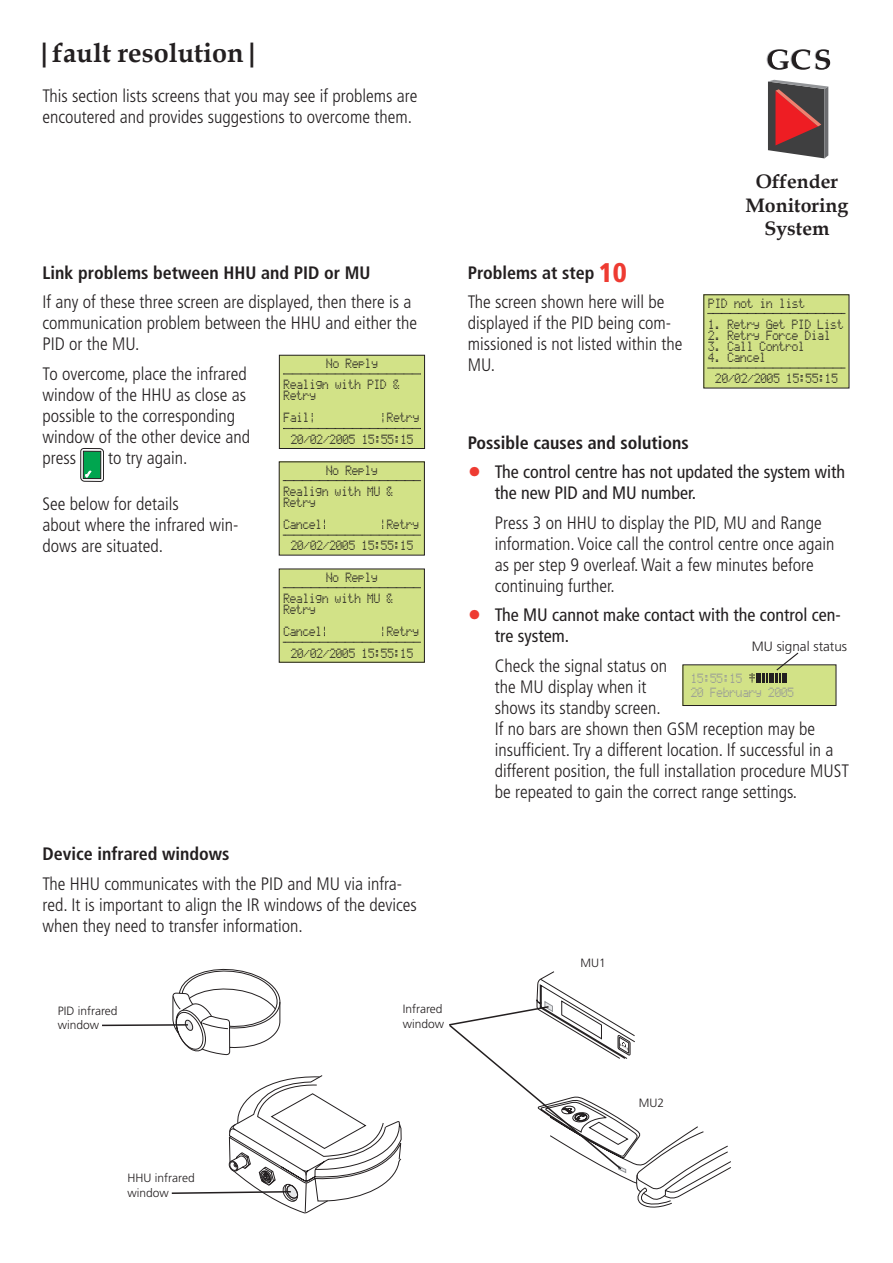
<style>
.page{position:relative;width:893px;height:1263px;background:#fff}
.page>*{position:absolute;margin:0;border:0;box-sizing:border-box;transform-origin:0 0}
.t1{font:700 27px "Book Antiqua";color:#231f20}
.t2{font:700 19.5px/23.4px "Book Antiqua";color:#231f20;text-align:center}
.Body_steps{font:300 condensed 18px/21px "Frutiger";color:#231f20}
.Body_steps-2{font:condensed 18px/21px "Frutiger";color:#231f20}
.Body_steps-3{font:700 condensed 18px "Frutiger";color:#231f20}
.t3{font:13.5px/21.5px "Motorola LCD Display";color:#231f20;scale:.82 1}
.t4{font:13.5px/14.7px "Motorola LCD Display";color:#939598;scale:.82 1}
.Diagram_Body{font:300 13.5px "Frutiger";color:#231f20}
.Diagram_Body-2{font:300 12px/14.4px "Frutiger";color:#231f20}
.s1{font-weight:900;font-size:27px;color:#ee3b32}
</style>
<div class="page">
<svg style="left:81px;top:448px;width:23px;height:34px"></svg>
<div style="left:704px;top:295px;width:145px;height:93px;background:#d2e287"></div>
<div style="left:703px;top:294px;width:146px;height:94px;border:1px solid #231f20"></div>
<svg style="left:707px;top:313px;width:138px;height:1px"></svg>
<svg style="left:707px;top:367px;width:138px;height:2px"></svg>
<div style="left:683px;top:665px;width:153px;height:40px;background:#d2e287"></div>
<div style="left:682px;top:664px;width:154px;height:42px;border:1px solid #231f20"></div>
<svg style="left:749px;top:652px;width:51px;height:30px"></svg>
<div style="left:279px;top:569px;width:145px;height:93px;background:#d2e287"></div>
<div style="left:279px;top:568px;width:146px;height:95px;border:1px solid #231f20"></div>
<svg style="left:283px;top:587px;width:138px;height:1px"></svg>
<svg style="left:283px;top:642px;width:138px;height:1px"></svg>
<div style="left:279px;top:462px;width:145px;height:93px;background:#d2e287"></div>
<div style="left:279px;top:461px;width:146px;height:95px;border:1px solid #231f20"></div>
<svg style="left:283px;top:480px;width:138px;height:1px"></svg>
<svg style="left:283px;top:535px;width:138px;height:1px"></svg>
<div style="left:279px;top:355px;width:146px;height:93px;background:#d2e287"></div>
<div style="left:279px;top:355px;width:146px;height:94px;border:1px solid #231f20"></div>
<svg style="left:283px;top:373px;width:138px;height:1px"></svg>
<svg style="left:283px;top:428px;width:138px;height:1px"></svg>
<svg style="left:171px;top:1075px;width:230px;height:138px"></svg>
<svg style="left:102px;top:968px;width:178px;height:87px"></svg>
<svg style="left:449px;top:971px;width:282px;height:237px"></svg>
<svg style="left:768px;top:80px;width:60px;height:78px;background:#874f50"></svg>
<svg style="left:767px;top:49px;width:63px;height:21px"></svg>
<p class="t1" style="left:36px;top:35px;width:225px">|fault resolution|</p>
<p class="Body_steps" style="left:43px;top:85px;width:376px">This section lists screens that you may see if problems are encoutered and provides suggestions to overcome them.</p>
<p class="Body_steps-3" style="left:43px;top:262px;width:329px">Link problems between HHU and PID or MU</p>
<p class="Body_steps" style="left:43px;top:292px;width:376px">If any of these three screen are displayed, then there is a communication problem between the HHU and either the<br>PID or the MU.</p>
<p class="Body_steps" style="left:43px;top:363px;width:209px">To overcome, place the infrared window of the HHU as close as possible to the corresponding window of the other device and press</p>
<p class="t3" style="left:326px;top:354px;width:64px">No Reply</p>
<p class="t3" style="left:284px;top:380px;width:143px;line-height:11.1px">Realign with PID &amp;<br>Retry</p>
<p class="t3" style="left:284px;top:408px;width:33px">Fail</p>
<p class="t3" style="left:291px;top:408px;width:158px;text-indent:96px">Retry<br>20/02/2005 15:55:15</p>
<p class="Body_steps" style="left:108px;top:447px;width:81px">to try again.</p>
<p class="Body_steps" style="left:43px;top:494px;width:197px">See below for details<br>about where the infrared win&shy;dows are situated.</p>
<p class="t3" style="left:326px;top:460px;width:64px">No Reply</p>
<p class="t3" style="left:283px;top:487px;width:135px;line-height:11.1px">Realign with MU &amp;<br>Retry</p>
<p class="t3" style="left:283px;top:515px;width:49px">Cancel</p>
<p class="t3" style="left:291px;top:515px;width:158px;text-indent:96px">Retry<br>20/02/2005 15:55:15</p>
<p class="t3" style="left:326px;top:568px;width:64px">No Reply</p>
<p class="t3" style="left:283px;top:594px;width:135px;line-height:11.1px">Realign with MU &amp;<br>Retry</p>
<p class="t3" style="left:283px;top:622px;width:49px">Cancel</p>
<p class="t3" style="left:291px;top:622px;width:158px;text-indent:96px">Retry<br>20/02/2005 15:55:15</p>
<p class="Body_steps-3" style="left:43px;top:843px;width:189px">Device infrared windows</p>
<p class="Body_steps" style="left:43px;top:873px;width:376px">The HHU communicates with the PID and MU via infra&shy;red. It is important to align the IR windows of the devices when they need to transfer information.</p>
<p class="Diagram_Body-2" style="left:58px;top:1003px;width:61px">PID infrared window</p>
<p class="Diagram_Body-2" style="left:403px;top:1002px;width:43px">Infrared window</p>
<p class="Body_steps-3" style="left:468px;top:262px;width:161px">Problems at step <span class="s1">10</span></p>
<p class="Body_steps" style="left:468px;top:292px;width:216px">The screen shown here will be displayed if the PID being com&shy;missioned is not listed within the<br>MU.</p>
<p class="t2" style="left:745px;top:170px;width:104px">Offender<br>Monitoring<br>System</p>
<p class="t3" style="left:708px;top:293px;width:119px">PID not in list</p>
<p class="t3" style="left:708px;top:315px;width:167px">1. Retry Get PID List</p>
<p class="t3" style="left:708px;top:326px;width:151px">2. Retry Force Dial</p>
<p class="t3" style="left:708px;top:337px;width:119px">3. Call Control</p>
<p class="t3" style="left:715px;top:348px;width:151px;text-indent:-7px">4. Cancel<br>20/02/2005 15:55:15</p>
<p class="Body_steps-3" style="left:468px;top:432px;width:223px">Possible causes and solutions</p>
<p class="Body_steps-2" style="left:495px;top:462px;width:352px;text-indent:-27px"><span class="s1">•</span> The control centre has not updated the system with the new PID and MU number.</p>
<p class="Body_steps" style="left:495px;top:512px;width:341px">Press 3 on HHU to display the PID, MU and Range information. Voice call the control centre once again as per step 9 overleaf. Wait a few minutes before continuing further.</p>
<p class="Body_steps-2" style="left:495px;top:605px;width:347px;text-indent:-27px"><span class="s1">•</span> The MU cannot make contact with the control cen&shy;tre system.</p>
<p class="Body_steps" style="left:495px;top:655px;width:356px">Check the signal status on<br>the MU display when it<br>shows its standby screen.<br>If no bars are shown then GSM reception may be insufficient. Try a different location. If successful in a different position, the full installation procedure MUST be repeated to gain the correct range settings.</p>
<p class="Diagram_Body" style="left:752px;top:638px;width:97px">MU signal status</p>
<p class="t4" style="left:691px;top:672px;width:127px">15:55:15<br>20 February 2005</p>
<p class="Diagram_Body-2" style="left:581px;top:956px;width:27px">MU1</p>
<p class="Diagram_Body-2" style="left:128px;top:1171px;width:69px">HHU infrared window</p>
<p class="Diagram_Body-2" style="left:639px;top:1095px;width:27px">MU2</p>
</div>
